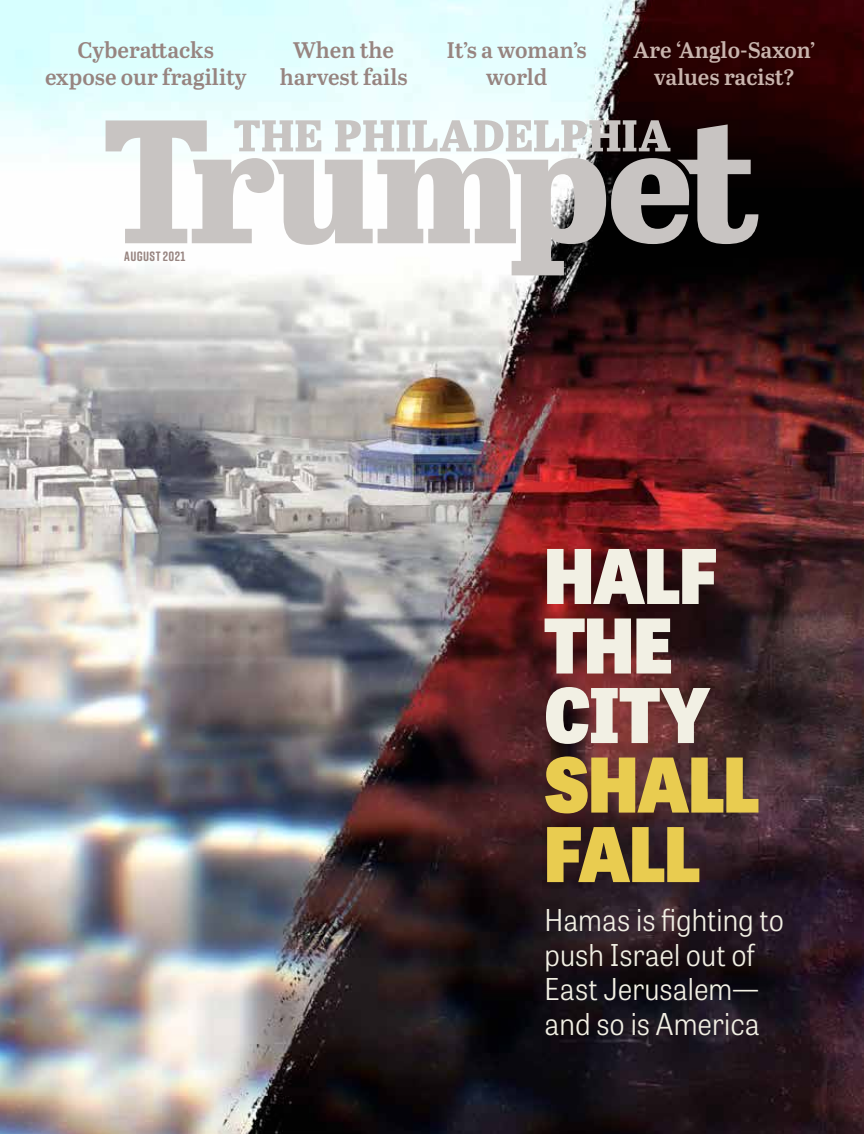
<style>
.page{position:relative;width:864px;height:1134px;background:#fff}
.page>*{position:absolute;margin:0;border:0;box-sizing:border-box;transform-origin:0 0}
.t1{font:800 75px/69.4px "Tablet Gothic Narrow";color:#f2f0e4}
.t2{font:800 75px/69.6px "Tablet Gothic Narrow";color:#e9cc50}
.t3{font:30px/34.5px "Tablet Gothic Narrow Lt";color:#f2f0e4}
.t4{font:600 22.5px/27px "Abril Text";color:#978480;text-align:center}
.t5{font:600 22.5px/27px "Abril Text";color:#c9b5ae;text-align:center}
.t6{font:700 13.5px "Rift Soft";letter-spacing:.025em;color:#978480}
</style>
<div class="page">
<img style="left:0;top:0;width:864px;height:1134px">
<svg style="left:106px;top:120px;width:652px;height:155px"></svg>
<p class="t4" style="left:45px;top:36px;width:203px">Cyberattacks expose our fragility</p>
<p class="t4" style="left:280px;top:36px;width:129px">When the harvest fails</p>
<p class="t4" style="left:447px;top:36px;width:141px">It’s a woman’s world</p>
<p class="t5" style="left:634px;top:36px;width:184px">Are ‘Anglo-Saxon’ values racist?</p>
<p class="t6" style="left:124px;top:247px;width:63px">AUGUST 2021</p>
<h1 class="t1" style="left:545px;top:538px;width:174px">HALF<br>THE<br>CITY</h1>
<h1 class="t2" style="left:545px;top:747px;width:217px">SHALL<br>FALL</h1>
<h2 class="t3" style="left:545px;top:902px;width:241px">Hamas is fighting to push Israel out of<br>East Jerusalem— and so is America</h2>
</div>
